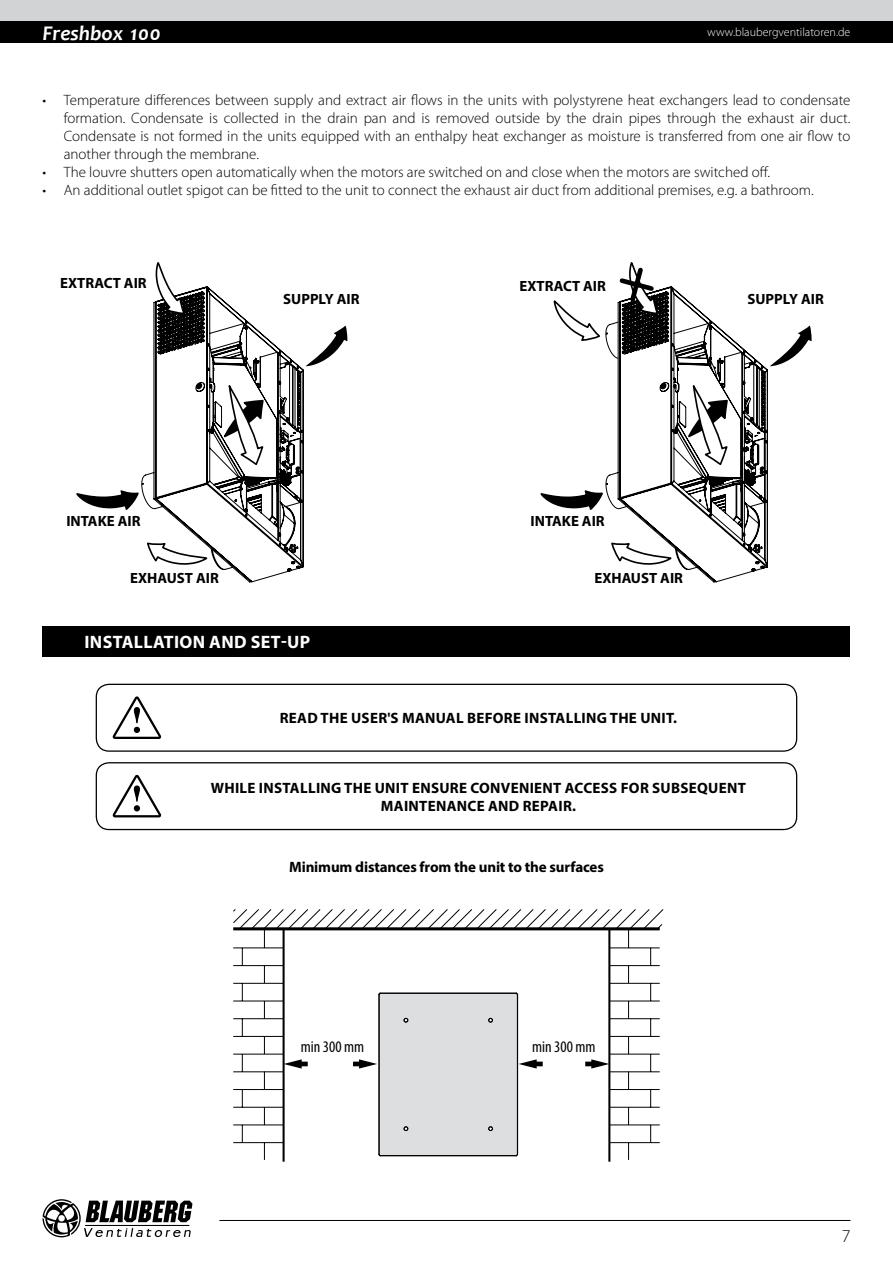
<style>
.page{position:relative;width:893px;height:1263px;background:#fff}
.page>*{position:absolute;margin:0;border:0;box-sizing:border-box;transform-origin:0 0}
.t1{font:italic 700 21px "Candara";color:#fff}
.t2{font:700 18px "Myriad Pro";letter-spacing:.02em;color:#fff}
.t3{font:300 18px "Myriad Pro";color:#000}
.t4{font:condensed 16.2px "Myriad Pro";color:#000}
.t5{font:300 15px/18px "Myriad Pro";color:#000;text-align:justify}
.t6{font:700 15px/18px "Myriad Pro";letter-spacing:.02em;color:#000;text-align:center}
.t7{font:700 15px "Myriad Pro";letter-spacing:-.01em;color:#000}
.t8{font:700 14.85px "Myriad Pro";color:#000}
.t9{font:300 12px "Myriad Pro";color:#fff}
</style>
<div class="page">
<div style="left:0;top:0;width:893px;height:21px;background:#d1d3d4"></div>
<div style="left:0;top:21px;width:893px;height:22px;background:#000"></div>
<svg style="left:43px;top:1199px;width:149px;height:38px"></svg>
<hr style="left:219px;top:1220px;width:631px;height:1px;background:#000">
<svg style="left:141px;top:286px;width:163px;height:297px"></svg>
<svg style="left:76px;top:490px;width:63px;height:20px"></svg>
<svg style="left:145px;top:541px;width:63px;height:25px"></svg>
<svg style="left:223px;top:377px;width:42px;height:90px"></svg>
<svg style="left:302px;top:321px;width:46px;height:48px"></svg>
<svg style="left:155px;top:262px;width:32px;height:53px"></svg>
<svg style="left:540px;top:490px;width:63px;height:20px"></svg>
<svg style="left:770px;top:325px;width:42px;height:42px"></svg>
<svg style="left:605px;top:286px;width:163px;height:297px"></svg>
<svg style="left:553px;top:262px;width:107px;height:97px"></svg>
<div style="left:96px;top:762px;width:701px;height:68px;border:1px solid #000;border-radius:13px"></div>
<svg style="left:113px;top:775px;width:48px;height:42px"></svg>
<div style="left:42px;top:626px;width:808px;height:31px;background:#000"></div>
<hr style="left:283px;top:929px;width:2px;height:233px;background:#000">
<hr style="left:608px;top:929px;width:2px;height:233px;background:#000">
<svg style="left:233px;top:909px;width:431px;height:251px"></svg>
<div style="left:96px;top:684px;width:701px;height:68px;border:1px solid #000;border-radius:13px"></div>
<svg style="left:113px;top:696px;width:48px;height:43px"></svg>
<h1 class="t1" style="left:43px;top:20px;width:120px">Freshbox 100</h1>
<p class="t9" style="left:707px;top:26px;width:145px">www.blaubergventilatoren.de</p>
<p class="t5" style="left:64px;top:91px;width:788px;text-indent:-21px">• Temperature differences between supply and extract air flows in the units with polystyrene heat exchangers lead to condensate formation. Condensate is collected in the drain pan and is removed outside by the drain pipes through the exhaust air duct.<br>Condensate is not formed in the units equipped with an enthalpy heat exchanger as moisture is transferred from one air flow to another through the membrane.</p>
<p class="t5" style="left:43px;top:163px;width:729px">• The louvre shutters open automatically when the motors are switched on and close when the motors are switched off.</p>
<p class="t5" style="left:43px;top:181px;width:773px">• An additional outlet spigot can be fitted to the unit to connect the exhaust air duct from additional premises, e.g. a bathroom.</p>
<p class="t8" style="left:60px;top:273px;width:88px">EXTRACT AIR</p>
<p class="t8" style="left:283px;top:289px;width:78px">SUPPLY AIR</p>
<p class="t8" style="left:519px;top:276px;width:88px">EXTRACT AIR</p>
<p class="t8" style="left:747px;top:289px;width:78px">SUPPLY AIR</p>
<p class="t8" style="left:66px;top:512px;width:76px">INTAKE AIR</p>
<p class="t8" style="left:130px;top:568px;width:90px">EXHAUST AIR</p>
<p class="t2" style="left:84px;top:631px;width:227px">INSTALLATION AND SET-UP</p>
<p class="t8" style="left:531px;top:512px;width:76px">INTAKE AIR</p>
<p class="t8" style="left:594px;top:568px;width:90px">EXHAUST AIR</p>
<p class="t6" style="left:280px;top:709px;width:399px">READ THE USER'S MANUAL BEFORE INSTALLING THE UNIT.</p>
<p class="t6" style="left:211px;top:778px;width:537px">WHILE INSTALLING THE UNIT ENSURE CONVENIENT ACCESS FOR SUBSEQUENT<br>MAINTENANCE AND REPAIR.</p>
<p class="t7" style="left:289px;top:857px;width:316px">Minimum distances from the unit to the surfaces</p>
<p class="t4" style="left:301px;top:1036px;width:65px">min 300 mm</p>
<p class="t4" style="left:532px;top:1036px;width:65px">min 300 mm</p>
<p class="t3" style="left:842px;top:1226px;width:10px">7</p>
</div>
